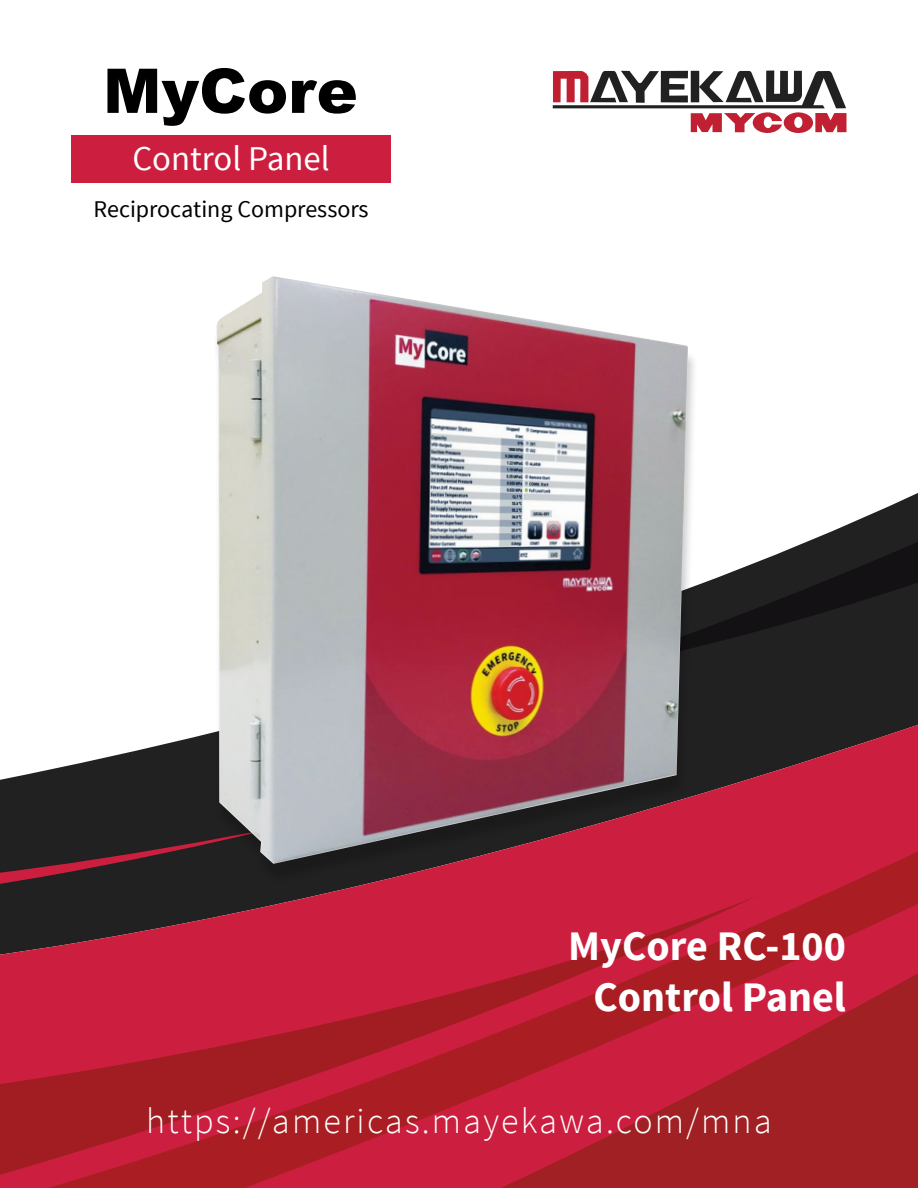
<style>
.page{position:relative;width:918px;height:1188px;background:#fff}
.page>*{position:absolute;margin:0;border:0;box-sizing:border-box;transform-origin:0 0}
.t1{font:900 61.65px "Arial";color:#000}
.t2{font:700 42px/50.4px "Source Sans Pro";color:#fff;text-align:right}
.t3{font:300 36px "Source Sans Pro";letter-spacing:.06em;color:#fff}
.t4{font:34.8px "Source Sans Pro";color:#fff}
.t5{font:24px "Source Sans Pro";color:#000}
</style>
<div class="page">
<svg style="left:699px;top:493px;width:219px;height:164px;fill:#202120"></svg>
<svg style="left:0;top:657px;width:918px;height:531px"></svg>
<svg style="left:0;top:825px;width:212px;height:70px;background:#2f2022"></svg>
<svg style="left:48px;top:851px;width:870px;height:337px;background:#7e1f2e"></svg>
<svg style="left:0;top:895px;width:472px;height:280px;background:#b11e32"></svg>
<svg style="left:472px;top:865px;width:446px;height:323px;background:#b71f31"></svg>
<div style="left:212px;top:282px;width:487px;height:602px;background:#000;opacity:.2"></div>
<img style="left:216px;top:276px;width:472px;height:588px">
<svg style="left:553px;top:70px;width:293px;height:63px"></svg>
<div style="left:71px;top:135px;width:320px;height:47px;background:#cc1f3f"></div>
<h1 class="t1" style="left:103px;top:46px;width:256px">MyCore</h1>
<p class="t4" style="left:132px;top:137px;width:199px">Control Panel</p>
<p class="t5" style="left:93px;top:194px;width:277px">Reciprocating Compressors</p>
<p class="t2" style="left:568px;top:923px;width:279px">MyCore RC-100<br>Control Panel</p>
<p class="t3" style="left:146px;top:1099px;width:627px">https://americas.mayekawa.com/mna</p>
</div>
